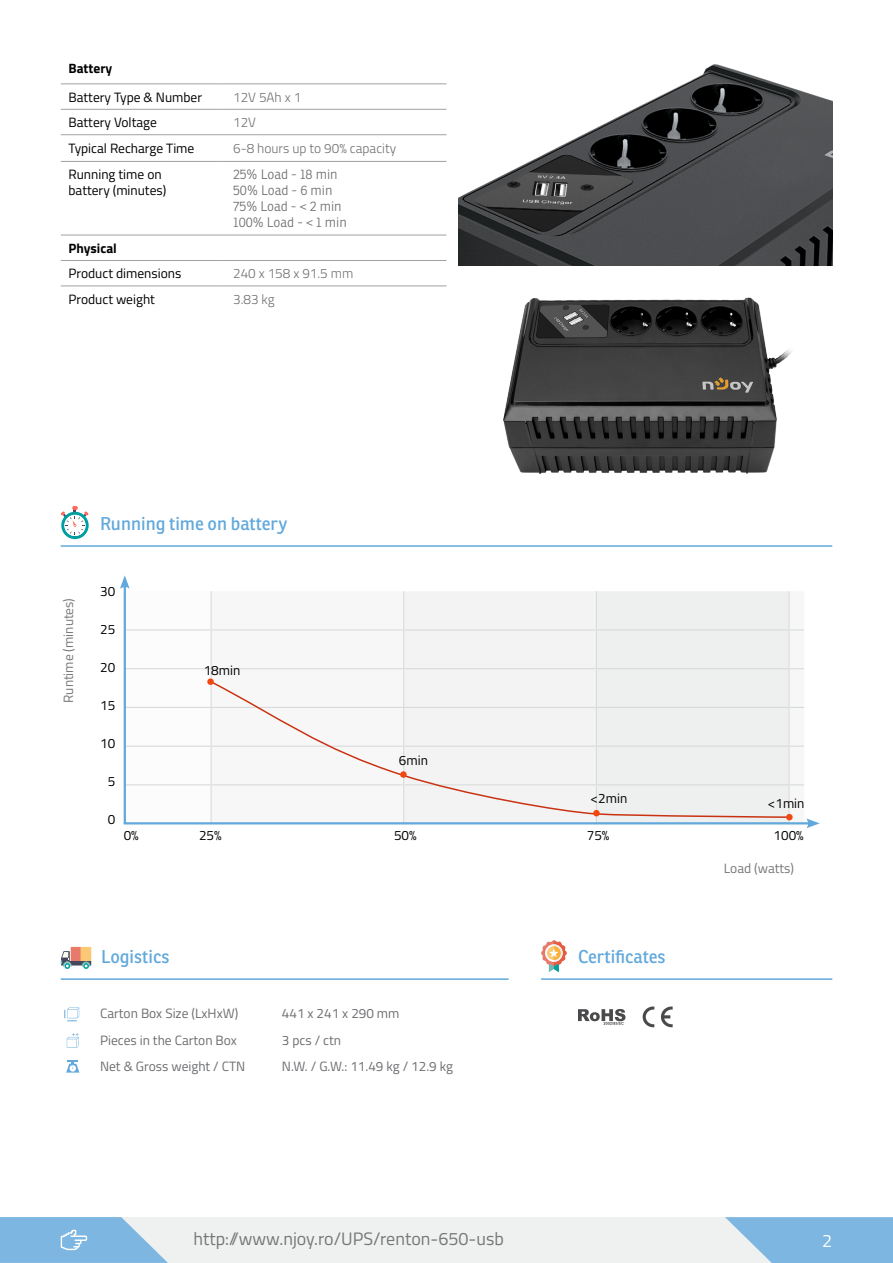
<style>
.page{position:relative;width:893px;height:1263px;background:#fff}
.page>*{position:absolute;margin:0;border:0;box-sizing:border-box;transform-origin:0 0}
.t1{font:18px "Ronnia";color:#61a8dc}
.t2{font:18px "Titillium";color:#777}
.t3{font:18px "Titillium";color:#fff}
.t4{font:13.5px/16.2px "Titillium";color:#000}
.t5{font:13.5px "Titillium";color:#6d6e71}
.t6{font:300 13.5px "Titillium";color:#6d6e71}
.t7{font:300 13.5px/16.2px "Ronnia";color:#6d6e71}
.t8{font:13.5px "Titillium";color:#777}
.t9{font:700 13.5px "Titillium";color:#000}
</style>
<div class="page">
<svg style="left:578px;top:1009px;width:47px;height:16px"></svg>
<svg style="left:67px;top:1033px;width:12px;height:15px"></svg>
<svg style="left:66px;top:1060px;width:13px;height:12px"></svg>
<svg style="left:64px;top:1007px;width:15px;height:14px"></svg>
<hr style="left:61px;top:978px;width:448px;height:2px;background:#61a8dc">
<hr style="left:61px;top:545px;width:771px;height:2px;background:#61a8dc">
<hr style="left:541px;top:978px;width:291px;height:2px;background:#61a8dc">
<hr style="left:61px;top:83px;width:155px;height:1px;background:#9fa1a4">
<hr style="left:216px;top:83px;width:230px;height:1px;background:#9fa1a4">
<hr style="left:61px;top:109px;width:155px;height:1px;background:#9fa1a4">
<hr style="left:216px;top:109px;width:230px;height:1px;background:#9fa1a4">
<hr style="left:61px;top:134px;width:155px;height:1px;background:#9fa1a4">
<hr style="left:216px;top:134px;width:230px;height:1px;background:#9fa1a4">
<hr style="left:61px;top:161px;width:155px;height:1px;background:#9fa1a4">
<hr style="left:216px;top:161px;width:230px;height:1px;background:#9fa1a4">
<hr style="left:61px;top:235px;width:155px;height:1px;background:#9fa1a4">
<hr style="left:216px;top:235px;width:230px;height:1px;background:#9fa1a4">
<hr style="left:61px;top:260px;width:155px;height:1px;background:#9fa1a4">
<hr style="left:216px;top:260px;width:230px;height:1px;background:#9fa1a4">
<hr style="left:61px;top:286px;width:155px;height:1px;background:#9fa1a4">
<hr style="left:216px;top:286px;width:230px;height:1px;background:#9fa1a4">
<div style="left:0;top:1217px;width:893px;height:46px;background:#eff0f0"></div>
<svg style="left:725px;top:1217px;width:168px;height:46px"></svg>
<svg style="left:0;top:1217px;width:168px;height:46px"></svg>
<hr style="left:211px;top:591px;width:1px;height:38px;background:#9fa1a4">
<hr style="left:403px;top:591px;width:1px;height:38px;background:#9fa1a4">
<hr style="left:211px;top:629px;width:193px;height:1px;background:#9fa1a4">
<hr style="left:211px;top:630px;width:1px;height:38px;background:#9fa1a4">
<hr style="left:403px;top:630px;width:1px;height:38px;background:#9fa1a4">
<hr style="left:211px;top:668px;width:193px;height:1px;background:#9fa1a4">
<hr style="left:211px;top:669px;width:1px;height:38px;background:#9fa1a4">
<hr style="left:403px;top:669px;width:1px;height:38px;background:#9fa1a4">
<hr style="left:211px;top:785px;width:1px;height:39px;background:#9fa1a4">
<hr style="left:403px;top:785px;width:1px;height:39px;background:#9fa1a4">
<svg style="left:211px;top:680px;width:193px;height:139px"></svg>
<div style="left:207px;top:678px;width:7px;height:7px;background:#f2470f;border-radius:50%"></div>
<div style="left:400px;top:771px;width:7px;height:7px;background:#f2470f;border-radius:50%"></div>
<svg style="left:120px;top:575px;width:91px;height:249px"></svg>
<hr style="left:124px;top:822px;width:686px;height:2px;background:#61a8dc">
<svg style="left:404px;top:591px;width:416px;height:237px"></svg>
<img style="left:458px;top:64px;width:374px;height:201px">
<img style="left:503px;top:297px;width:289px;height:177px">
<div style="left:71px;top:947px;width:20px;height:14px;background:#fbc876"></div>
<div style="left:71px;top:947px;width:10px;height:14px;background:#e87a6b"></div>
<svg style="left:61px;top:951px;width:30px;height:18px"></svg>
<svg style="left:61px;top:506px;width:28px;height:33px"></svg>
<svg style="left:541px;top:940px;width:26px;height:32px"></svg>
<svg style="left:643px;top:1006px;width:11px;height:21px"></svg>
<svg style="left:661px;top:1006px;width:12px;height:21px"></svg>
<p class="t9" style="left:68px;top:58px;width:45px">Battery</p>
<p class="t4" style="left:68px;top:88px;width:135px">Battery Type &amp; Number</p>
<p class="t6" style="left:233px;top:87px;width:70px">12V 5Ah x 1</p>
<p class="t4" style="left:68px;top:114px;width:90px">Battery Voltage</p>
<p class="t6" style="left:233px;top:113px;width:24px">12V</p>
<p class="t4" style="left:68px;top:139px;width:127px">Typical Recharge Time</p>
<p class="t6" style="left:233px;top:138px;width:165px">6-8 hours up to 90% capacity</p>
<p class="t4" style="left:68px;top:166px;width:99px">Running time on battery (minutes)</p>
<p class="t7" style="left:233px;top:166px;width:115px">25% Load - 18 min<br>50% Load - 6 min<br>75% Load - &lt; 2 min<br>100% Load - &lt; 1 min</p>
<p class="t9" style="left:68px;top:238px;width:50px">Physical</p>
<p class="t4" style="left:68px;top:265px;width:114px">Product dimensions</p>
<p class="t6" style="left:233px;top:264px;width:122px">240 x 158 x 91.5 mm</p>
<p class="t4" style="left:68px;top:290px;width:88px">Product weight</p>
<p class="t6" style="left:233px;top:289px;width:43px">3.83 kg</p>
<p class="t8" style="left:58px;top:703px;width:106px;rotate:-90deg">Runtime (minutes)</p>
<h1 class="t1" style="left:100px;top:512px;width:189px">Running time on battery</h1>
<p class="t4" style="left:100px;top:582px;width:17px">30</p>
<p class="t4" style="left:100px;top:620px;width:17px">25</p>
<p class="t4" style="left:100px;top:658px;width:17px">20</p>
<p class="t4" style="left:100px;top:696px;width:17px">15</p>
<p class="t4" style="left:100px;top:734px;width:17px">10</p>
<p class="t4" style="left:108px;top:772px;width:9px">5</p>
<p class="t4" style="left:108px;top:810px;width:9px">0</p>
<p class="t4" style="left:124px;top:827px;width:17px">0%</p>
<p class="t4" style="left:204px;top:661px;width:38px">18min</p>
<p class="t4" style="left:399px;top:752px;width:31px">6min</p>
<p class="t4" style="left:591px;top:790px;width:38px">&lt;2min</p>
<p class="t4" style="left:768px;top:794px;width:38px">&lt;1min</p>
<p class="t4" style="left:199px;top:827px;width:24px">25%</p>
<p class="t4" style="left:394px;top:827px;width:24px">50%</p>
<p class="t4" style="left:587px;top:827px;width:24px">75%</p>
<p class="t4" style="left:774px;top:827px;width:32px">100%</p>
<p class="t8" style="left:724px;top:859px;width:72px">Load (watts)</p>
<h1 class="t1" style="left:101px;top:945px;width:70px">Logistics</h1>
<h1 class="t1" style="left:578px;top:945px;width:89px">Certificates</h1>
<p class="t5" style="left:100px;top:1003px;width:140px">Carton Box Size (LxHxW)</p>
<p class="t5" style="left:282px;top:1003px;width:119px">441 x 241 x 290 mm</p>
<p class="t5" style="left:100px;top:1030px;width:138px">Pieces in the Carton Box</p>
<p class="t5" style="left:282px;top:1030px;width:61px">3 pcs / ctn</p>
<p class="t5" style="left:100px;top:1057px;width:147px">Net &amp; Gross weight / CTN</p>
<p class="t5" style="left:282px;top:1057px;width:173px">N.W. / G.W.: 11.49 kg / 12.9 kg</p>
<h1 class="t2" style="left:193px;top:1225px;width:312px">http://www.njoy.ro/UPS/renton-650-usb</h1>
<h1 class="t3" style="left:822px;top:1227px;width:12px">2</h1>
</div>
